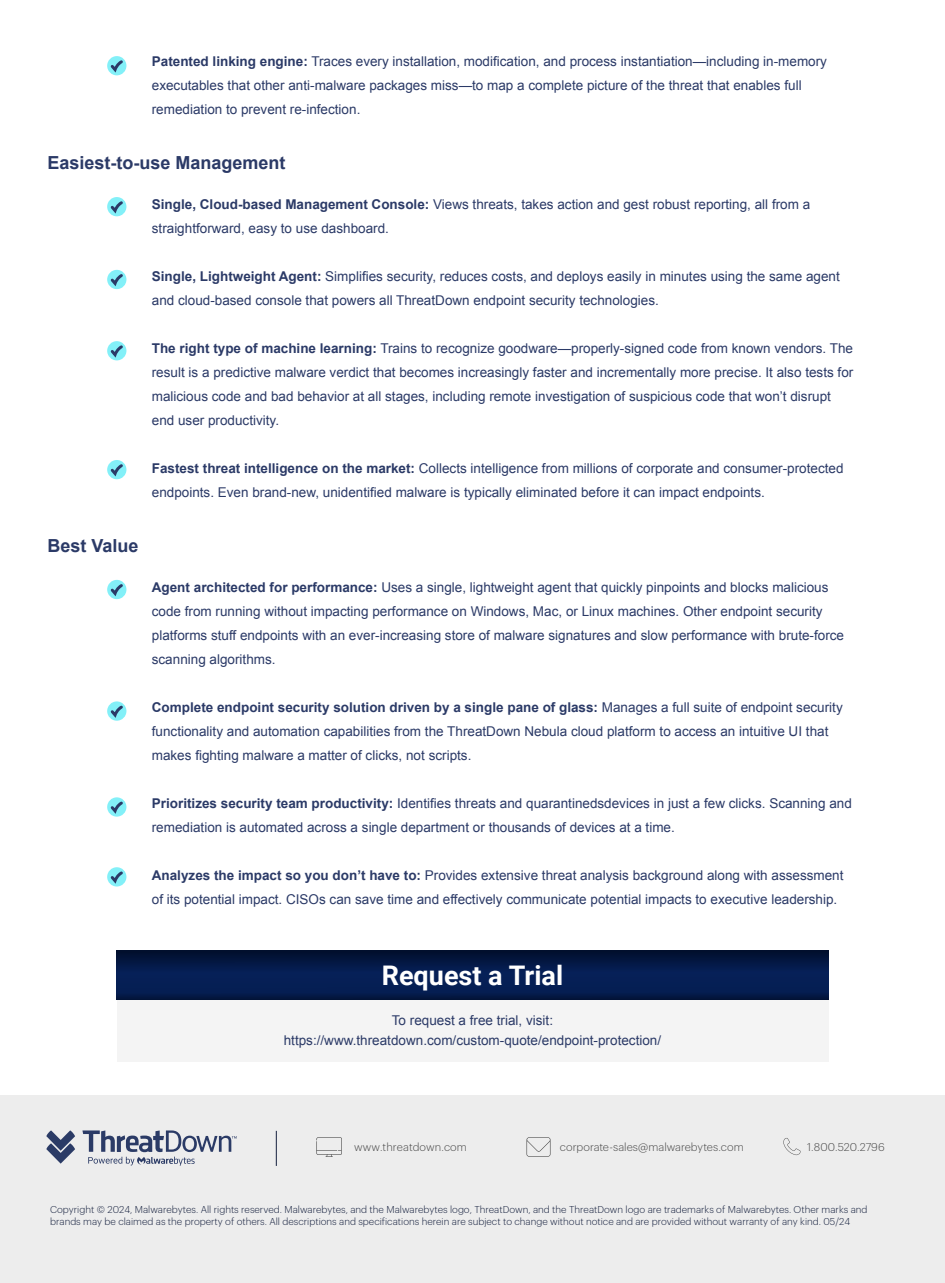
<style>
.page{position:relative;width:945px;height:1283px;background:#fff}
.page>*{position:absolute;margin:0;border:0;box-sizing:border-box;transform-origin:0 0}
.t1{font:700 27px "Roboto";color:#fff}
.t2{font:700 18px "Arial";color:#2b3a67}
.t3{font:13.5px/24px "Arial";color:#2b3a67}
.t4{font:300 11.1px "Graphik";letter-spacing:.005em;color:#494949}
.t5{font:300 9.75px/11.7px "Graphik";color:#141f3d}
.s1{font-weight:700}
</style>
<div class="page">
<div style="left:0;top:1095px;width:945px;height:187px;background:#ededed"></div>
<svg style="left:46px;top:1130px;width:29px;height:33px"></svg>
<svg style="left:82px;top:1130px;width:155px;height:35px"></svg>
<svg style="left:527px;top:1137px;width:23px;height:19px"></svg>
<svg style="left:783px;top:1138px;width:18px;height:17px"></svg>
<svg style="left:316px;top:1137px;width:26px;height:20px"></svg>
<hr style="left:276px;top:1130px;width:1px;height:35px;background:#141f3d">
<svg style="left:107px;top:56px;width:19px;height:19px"></svg>
<svg style="left:108px;top:58px;width:18px;height:18px"></svg>
<svg style="left:107px;top:197px;width:19px;height:19px"></svg>
<svg style="left:108px;top:199px;width:18px;height:18px"></svg>
<svg style="left:107px;top:270px;width:19px;height:19px"></svg>
<svg style="left:108px;top:271px;width:18px;height:18px"></svg>
<svg style="left:107px;top:341px;width:19px;height:19px"></svg>
<svg style="left:108px;top:343px;width:18px;height:18px"></svg>
<svg style="left:107px;top:460px;width:19px;height:19px"></svg>
<svg style="left:108px;top:461px;width:18px;height:18px"></svg>
<svg style="left:107px;top:580px;width:19px;height:19px"></svg>
<svg style="left:108px;top:581px;width:18px;height:18px"></svg>
<svg style="left:107px;top:701px;width:19px;height:19px"></svg>
<svg style="left:108px;top:703px;width:18px;height:18px"></svg>
<svg style="left:107px;top:797px;width:19px;height:19px"></svg>
<svg style="left:108px;top:799px;width:18px;height:18px"></svg>
<svg style="left:107px;top:867px;width:19px;height:19px"></svg>
<svg style="left:108px;top:868px;width:18px;height:18px"></svg>
<div style="left:117px;top:975px;width:711px;height:86px;background:#f4f4f4"></div>
<svg style="left:117px;top:950px;width:711px;height:49px;background:#041a49"></svg>
<p class="t3" style="left:152px;top:49px;width:677px"><span class="s1">Patented linking engine:</span> Traces every installation, modification, and process instantiation—including in-memory executables that other anti-malware packages miss—to map a complete picture of the threat that enables full remediation to prevent re-infection.</p>
<h2 class="t2" style="left:48px;top:151px;width:240px">Easiest-to-use Management</h2>
<p class="t3" style="left:152px;top:193px;width:660px"><span class="s1">Single, Cloud-based Management Console:</span> Views threats, takes action and gest robust reporting, all from a straightforward, easy to use dashboard.</p>
<p class="t3" style="left:152px;top:265px;width:689px"><span class="s1">Single, Lightweight Agent:</span> Simplifies security, reduces costs, and deploys easily in minutes using the same agent and cloud-based console that powers all ThreatDown endpoint security technologies.</p>
<p class="t3" style="left:152px;top:337px;width:703px"><span class="s1">The right type of machine learning:</span> Trains to recognize goodware—properly-signed code from known vendors. The result is a predictive malware verdict that becomes increasingly faster and incrementally more precise. It also tests for malicious code and bad behavior at all stages, including remote investigation of suspicious code that won’t disrupt end user productivity.</p>
<p class="t3" style="left:152px;top:457px;width:693px"><span class="s1">Fastest threat intelligence on the market:</span> Collects intelligence from millions of corporate and consumer-protected endpoints. Even brand-new, unidentified malware is typically eliminated before it can impact endpoints.</p>
<h2 class="t2" style="left:48px;top:533px;width:93px">Best Value</h2>
<p class="t3" style="left:152px;top:575px;width:694px"><span class="s1">Agent architected for performance:</span> Uses a single, lightweight agent that quickly pinpoints and blocks malicious code from running without impacting performance on Windows, Mac, or Linux machines. Other endpoint security platforms stuff endpoints with an ever-increasing store of malware signatures and slow performance with brute-force scanning algorithms.</p>
<p class="t3" style="left:152px;top:695px;width:692px"><span class="s1">Complete endpoint security solution driven by a single pane of glass:</span> Manages a full suite of endpoint security functionality and automation capabilities from the ThreatDown Nebula cloud platform to access an intuitive UI that makes fighting malware a matter of clicks, not scripts.</p>
<p class="t3" style="left:152px;top:791px;width:702px"><span class="s1">Prioritizes security team productivity:</span> Identifies threats and quarantinedsdevices in just a few clicks. Scanning and remediation is automated across a single department or thousands of devices at a time.</p>
<p class="t3" style="left:152px;top:863px;width:693px"><span class="s1">Analyzes the impact so you don’t have to:</span> Provides extensive threat analysis background along with assessment of its potential impact. CISOs can save time and effectively communicate potential impacts to executive leadership.</p>
<h1 class="t1" style="left:382px;top:956px;width:183px">Request a Trial</h1>
<p class="t3" style="left:284px;top:1010px;width:379px;line-height:19.5px;text-align:center">To request a free trial, visit: https://www.threatdown.com/custom-quote/endpoint-protection/</p>
<p class="t4" style="left:354px;top:1138px;width:114px">www.threatdown.com</p>
<p class="t4" style="left:560px;top:1138px;width:185px">corporate-sales@malwarebytes.com</p>
<p class="t4" style="left:807px;top:1138px;width:79px">1.800.520.2796</p>
<p class="t5" style="left:50px;top:1202px;width:819px">Copyright © 2024, Malwarebytes. All rights reserved. Malwarebytes, and the Malwarebytes logo, ThreatDown, and the ThreatDown logo are trademarks of Malwarebytes. Other marks and brands may be claimed as the property of others. All descriptions and specifications herein are subject to change without notice and are provided without warranty of any kind. 05/24</p>
</div>
